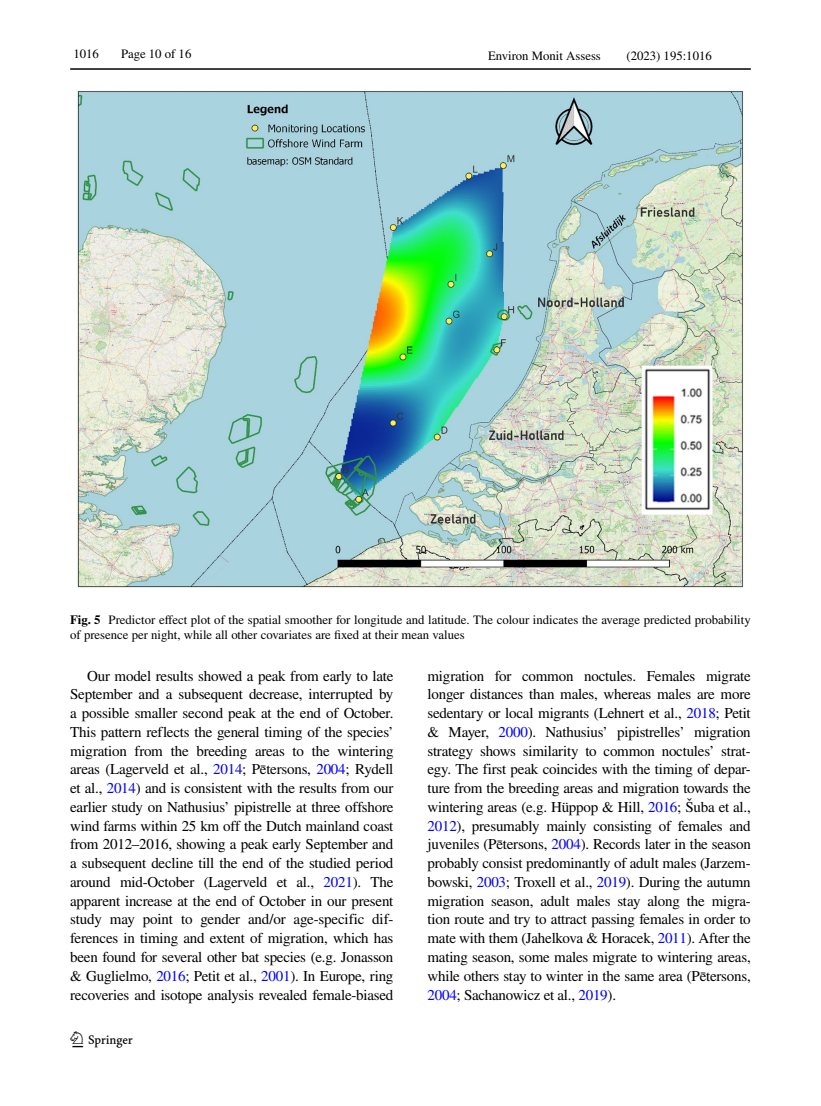
<style>
.page{position:relative;width:821px;height:1106px;background:#fff}
.page>*{position:absolute;margin:0;border:0;box-sizing:border-box;transform-origin:0 0}
.t1{font:22.5px "Springnew Regular 2";color:#000}
.t2{font:15px/18.8px "STIX";letter-spacing:-.015em;color:#000;text-align:justify}
.t3{font:12.75px/15px "STIX";color:#000}
.s1{font-weight:700}
.s2{color:#00f}
</style>
<div class="page">
<hr style="left:70px;top:68px;width:680px;height:2px;background:#000">
<img style="left:77px;top:90px;width:667px;height:498px">
<p class="t3" style="left:73px;top:47px;width:27px">1016</p>
<p class="t3" style="left:121px;top:47px;width:72px">Page 10 of 16</p>
<p class="t3" style="left:488px;top:49px;width:114px">Environ Monit Assess</p>
<p class="t3" style="left:626px;top:49px;width:87px">(2023) 195:1016</p>
<p class="t3" style="left:70px;top:613px;width:682px"><span class="s1">Fig. 5</span> Predictor effect plot of the spatial smoother for longitude and latitude. The colour indicates the average predicted probability of presence per night, while all other covariates are fixed at their mean values</p>
<p class="t2" style="left:70px;top:667px;width:325px;text-indent:17px">Our model results showed a peak from early to late September and a subsequent decrease, interrupted by a possible smaller second peak at the end of October.<br>This pattern reflects the general timing of the species’ migration from the breeding areas to the wintering areas (Lagerveld et al., <span class="s2">2014</span>; Pētersons, <span class="s2">2004</span>; Rydell et al., <span class="s2">2014</span>) and is consistent with the results from our earlier study on Nathusius’ pipistrelle at three offshore wind farms within 25 km off the Dutch mainland coast from 2012–2016, showing a peak early September and a subsequent decline till the end of the studied period around mid-October (Lagerveld et al., <span class="s2">2021</span>). The apparent increase at the end of October in our present study may point to gender and/or age-specific dif&shy;ferences in timing and extent of migration, which has been found for several other bat species (e.g. Jonasson &amp; Guglielmo, <span class="s2">2016</span>; Petit et al., <span class="s2">2001</span>). In Europe, ring recoveries and isotope analysis revealed female-biased</p>
<p class="t2" style="left:427px;top:667px;width:325px">migration for common noctules. Females migrate longer distances than males, whereas males are more sedentary or local migrants (Lehnert et al., <span class="s2">2018</span>; Petit &amp; Mayer, <span class="s2">2000</span>). Nathusius’ pipistrelles’ migration strategy shows similarity to common noctules’ strat&shy;egy. The first peak coincides with the timing of depar&shy;ture from the breeding areas and migration towards the wintering areas (e.g. Hüppop &amp; Hill, <span class="s2">2016</span>; Šuba et al., <span class="s2">2012</span>), presumably mainly consisting of females and juveniles (Pētersons, <span class="s2">2004</span>). Records later in the season probably consist predominantly of adult males (Jarzem&shy;bowski, <span class="s2">2003</span>; Troxell et al., <span class="s2">2019</span>). During the autumn migration season, adult males stay along the migra&shy;tion route and try to attract passing females in order to mate with them (Jahelkova &amp; Horacek, <span class="s2">2011</span>). After the mating season, some males migrate to wintering areas, while others stay to winter in the same area (Pētersons, <span class="s2">2004</span>; Sachanowicz et al., <span class="s2">2019</span>).</p>
<h1 class="t1" style="left:72px;top:1031px;width:62px">1 3</h1>
</div>
